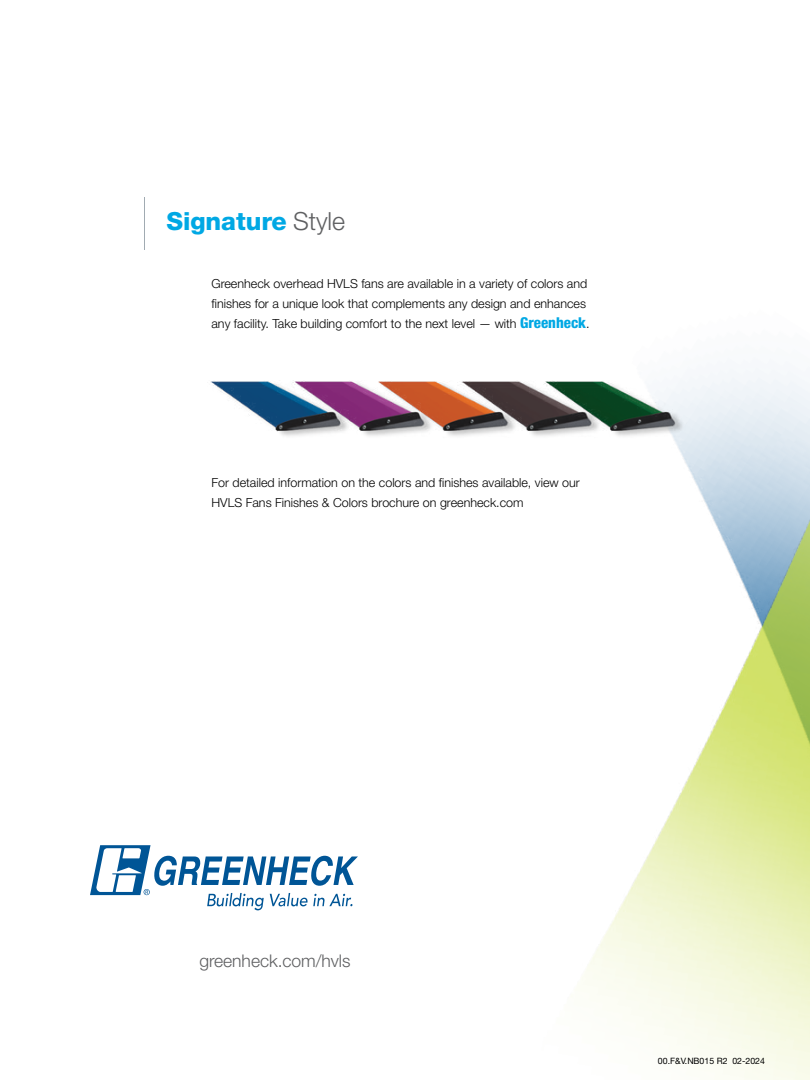
<style>
.page{position:relative;width:810px;height:1080px;background:#fff}
.page>*{position:absolute;margin:0;border:0;box-sizing:border-box;transform-origin:0 0}
.t1{font:800 25px "Helvetica Neue LT Std";letter-spacing:-.005em;color:#00a8e4}
.t2{font:300 17.5px "Helvetica Neue LT Std";letter-spacing:-.005em;color:#5f6062}
.t3{font:300 12.5px/20px "Helvetica Neue LT Std";color:#000}
.t4{font:8.75px "Helvetica Neue LT Std";color:#000}
.s1{font-weight:300;color:#5f6062}
.s2{font-weight:800;font-stretch:condensed;font-size:15px;color:#00a8e4}
</style>
<div class="page">
<svg style="left:90px;top:845px;width:226px;height:65px"></svg>
<img style="left:316px;top:368px;width:494px;height:539px">
<img style="left:363px;top:414px;width:447px;height:666px">
<hr style="left:144px;top:197px;width:1px;height:52px;background:#a1abb2">
<img style="left:210px;top:375px;width:508px;height:84px">
<h1 class="t1" style="left:166px;top:206px;width:180px">Signature <span class="s1">Style</span></h1>
<p class="t3" style="left:211px;top:273px;width:380px">Greenheck overhead HVLS fans are available in a variety of colors and finishes for a unique look that complements any design and enhances any facility. Take building comfort to the next level — with <span class="s2">Greenheck</span>.</p>
<p class="t3" style="left:211px;top:473px;width:370px">For detailed information on the colors and finishes available, view our<br>HVLS Fans Finishes &amp; Colors brochure on greenheck.com</p>
<h2 class="t2" style="left:199px;top:950px;width:153px">greenheck.com/hvls</h2>
<p class="t4" style="left:658px;top:1055px;width:109px">00.F&amp;V.NB015 R2 02-2024</p>
</div>
